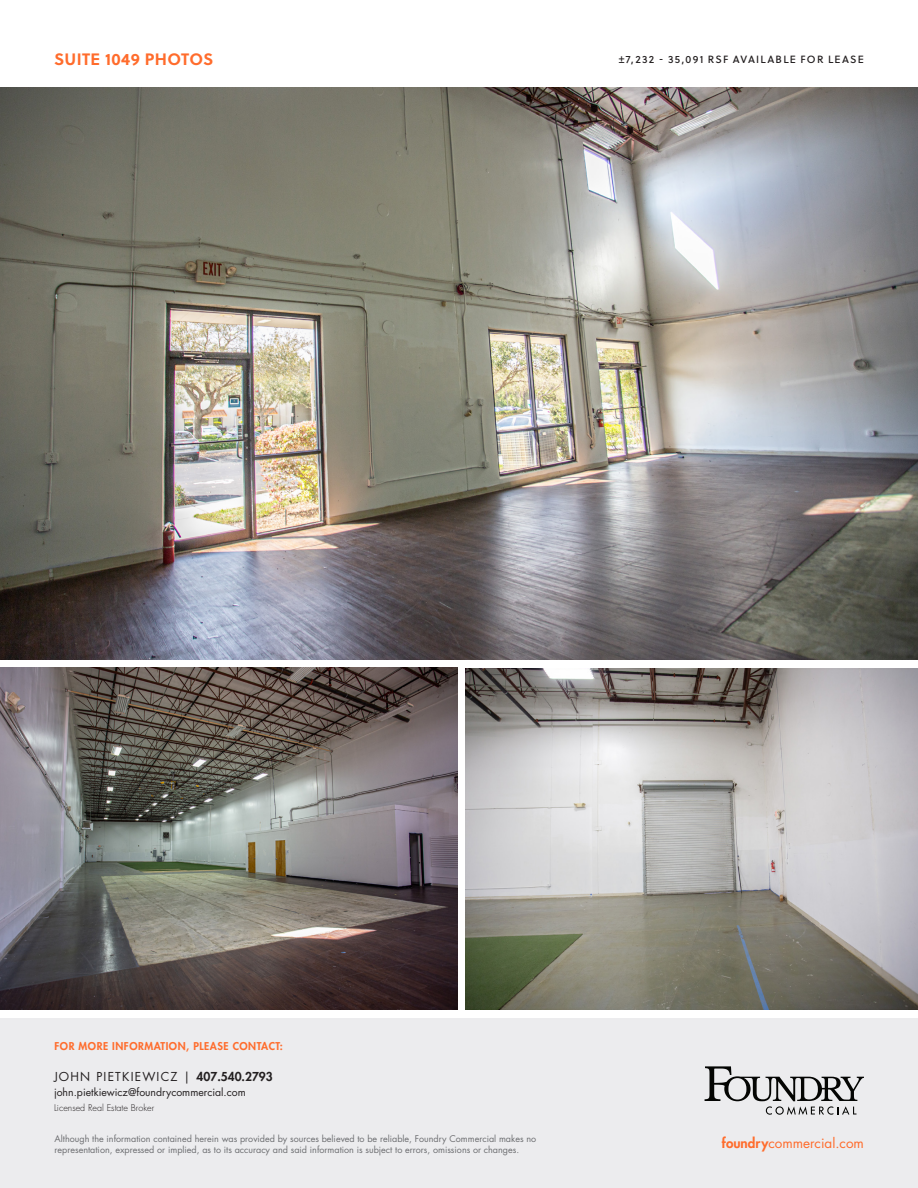
<style>
.page{position:relative;width:918px;height:1188px;background:#fff}
.page>*{position:absolute;margin:0;border:0;box-sizing:border-box;transform-origin:0 0}
.t1{font:700 16.5px "Soleil";letter-spacing:.025em;color:#ff6c2c}
.t2{font:13.5px "Futura Std";color:#ff6c2c}
.t3{font:12px "Futura Std";letter-spacing:.1em;color:#231f20}
.t4{font:10.5px "Futura Std";color:#231f20}
.t5{font:800 10.5px "Futura Std";letter-spacing:.05em;color:#ff6c2c}
.t6{font:10.5px "Soleil Bk";letter-spacing:.12em;color:#231f20}
.t7{font:9px/10.8px "Futura Std";color:#6c6d70}
.t8{font:300 9px "Futura Std";color:#231f20}
.s1{font-weight:800}
</style>
<div class="page">
<div style="left:0;top:1018px;width:918px;height:170px;background:#ececee"></div>
<svg style="left:705px;top:1066px;width:159px;height:49px"></svg>
<img style="left:0;top:667px;width:457px;height:342px">
<img style="left:465px;top:669px;width:453px;height:340px">
<img style="left:0;top:87px;width:918px;height:573px">
<p class="t1" style="left:54px;top:47px;width:161px">SUITE 1049 PHOTOS</p>
<p class="t6" style="left:619px;top:51px;width:247px">±7,232 - 35,091 RSF AVAILABLE FOR LEASE</p>
<p class="t5" style="left:55px;top:1039px;width:230px">FOR MORE INFORMATION, PLEASE CONTACT:</p>
<h3 class="t3" style="left:54px;top:1068px;width:220px">JOHN PIETKIEWICZ | <span class="s1">407.540.2793</span></h3>
<p class="t4" style="left:54px;top:1085px;width:193px">john.pietkiewicz@foundrycommercial.com</p>
<p class="t8" style="left:54px;top:1102px;width:102px">Licensed Real Estate Broker</p>
<p class="t7" style="left:55px;top:1134px;width:483px">Although the information contained herein was provided by sources believed to be reliable, Foundry Commercial makes no representation, expressed or implied, as to its accuracy and said information is subject to errors, omissions or changes.</p>
<h2 class="t2" style="left:722px;top:1134px;width:144px"><span class="s1">foundry</span>commercial.com</h2>
</div>
